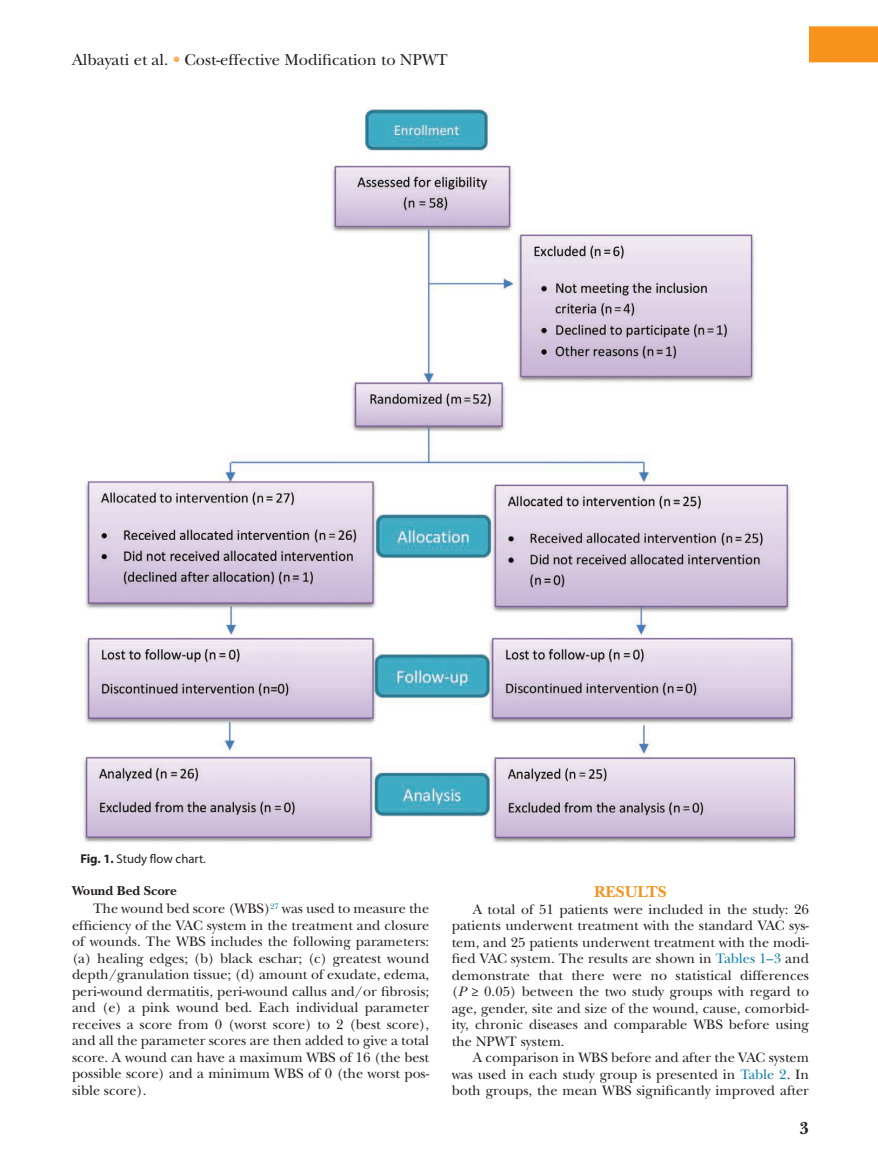
<style>
.page{position:relative;width:878px;height:1175px;background:#fff}
.page>*{position:absolute;margin:0;border:0;box-sizing:border-box;transform-origin:0 0}
.t1{font:700 18px "New Baskerville Std";color:#231f20}
.t2{font:16.5px "New Baskerville Std";color:#231f20}
.t3{font:700 16.5px "New Baskerville Std";color:#f49423}
.t4{font:14.25px/16.5px "New Baskerville Std";color:#231f20;text-align:justify}
.t5{font:700 13.5px "New Baskerville Std";color:#231f20}
.t6{font:12.75px "Myriad Pro";color:#231f20}
.s1{color:#fab05f}
.s2{font-weight:700}
.s3{color:#0f7eac}
.s4{font-style:italic}
</style>
<div class="page">
<div style="left:808px;top:26px;width:70px;height:36px;background:#f7931d"></div>
<img style="left:80px;top:108px;width:718px;height:735px">
<p class="t2" style="left:72px;top:50px;width:377px">Albayati et al. <span class="s1">•</span> Cost-effective Modification to NPWT</p>
<p class="t6" style="left:80px;top:850px;width:127px"><span class="s2">Fig. 1.</span> Study flow chart.</p>
<p class="t5" style="left:72px;top:883px;width:106px">Wound Bed Score</p>
<p class="t4" style="left:72px;top:900px;width:359px;text-indent:21px">The wound bed score (WBS)<sup>27</sup> was used to measure the efficiency of the VAC system in the treatment and closure of wounds. The WBS includes the following parameters: (a) healing edges; (b) black eschar; (c) greatest wound depth/granulation tissue; (d) amount of exudate, edema, peri-wound dermatitis, peri-wound callus and/or fibrosis; and (e) a pink wound bed. Each individual parameter receives a score from 0 (worst score) to 2 (best score), and all the parameter scores are then added to give a total score. A wound can have a maximum WBS of 16 (the best possible score) and a minimum WBS of 0 (the worst pos&shy;sible score).</p>
<p class="t3" style="left:594px;top:882px;width:74px">RESULTS</p>
<p class="t4" style="left:451px;top:901px;width:359px;text-indent:21px">A total of 51 patients were included in the study: 26 patients underwent treatment with the standard VAC sys&shy;tem, and 25 patients underwent treatment with the modi&shy;fied VAC system. The results are shown in <span class="s3">Tables 1–3</span> and demonstrate that there were no statistical differences (<span class="s4">P</span> ≥ 0.05) between the two study groups with regard to age, gender, site and size of the wound, cause, comorbid&shy;ity, chronic diseases and comparable WBS before using the NPWT system.</p>
<p class="t4" style="left:451px;top:1049px;width:359px;text-indent:21px">A comparison in WBS before and after the VAC system was used in each study group is presented in <span class="s3">Table 2</span>. In both groups, the mean WBS significantly improved after</p>
<p class="t1" style="left:799px;top:1118px;width:11px">3</p>
</div>
